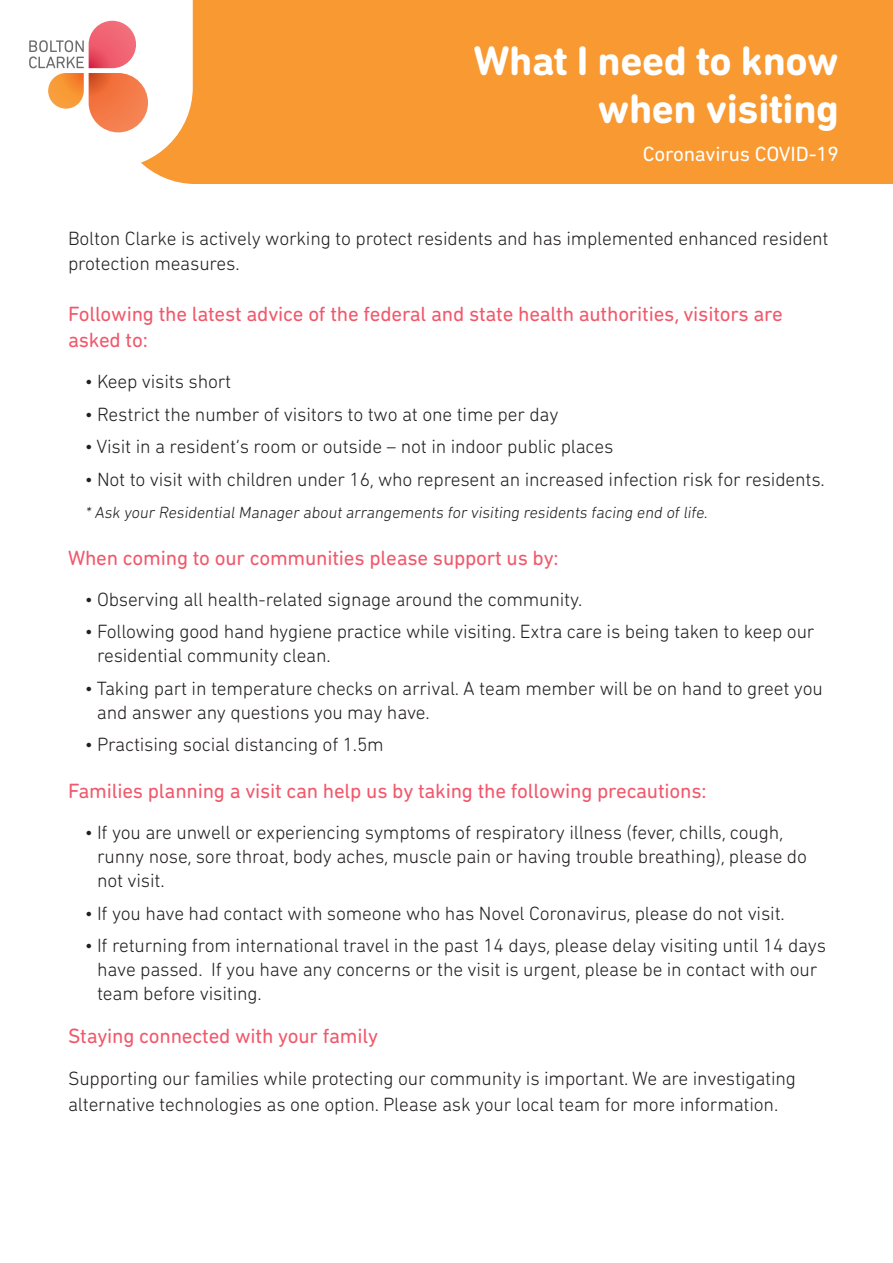
<style>
.page{position:relative;width:893px;height:1263px;background:#fff}
.page>*{position:absolute;margin:0;border:0;box-sizing:border-box;transform-origin:0 0}
.t1{font:700 42px/48px "DIN Next Rounded LT Pro";letter-spacing:-.01em;color:#fff;text-align:right}
.t2{font:21px/25.5px "DIN Next Rounded LT Pro";letter-spacing:-.01em;color:#f0596c}
.t3{font:21px "DIN Next Rounded LT Pro";letter-spacing:-.01em;color:#fff}
.t4{font:300 19.5px/24px "DIN Next Rounded LT Pro";letter-spacing:-.01em;color:#231f20}
.t5{font:300 16.5px "DIN Next Rounded LT Pro";color:#231f20}
</style>
<div class="page">
<div style="left:147px;top:0;width:746px;height:184px;background:#f89932"></div>
<svg style="left:29px;top:0;width:164px;height:168px"></svg>
<h1 class="t1" style="left:473px;top:37px;width:367px">What I need to know when visiting</h1>
<p class="t3" style="left:643px;top:142px;width:198px">Coronavirus COVID-19</p>
<p class="t4" style="left:68px;top:225px;width:762px;line-height:25.5px">Bolton Clarke is actively working to protect residents and has implemented enhanced resident protection measures.</p>
<p class="t2" style="left:68px;top:301px;width:716px">Following the latest advice of the federal and state health authorities, visitors are asked to:</p>
<p class="t4" style="left:85px;top:369px;width:148px">• Keep visits short</p>
<p class="t4" style="left:85px;top:402px;width:475px">• Restrict the number of visitors to two at one time per day</p>
<p class="t4" style="left:85px;top:434px;width:530px">• Visit in a resident’s room or outside – not in indoor public places</p>
<p class="t4" style="left:85px;top:467px;width:741px">• Not to visit with children under 16, who represent an increased infection risk for residents.</p>
<p class="t5" style="left:85px;top:503px;width:627px">* Ask your Residential Manager about arrangements for visiting residents facing end of life.</p>
<p class="t2" style="left:68px;top:545px;width:492px">When coming to our communities please support us by:</p>
<p class="t4" style="left:85px;top:587px;width:499px">• Observing all health-related signage around the community.</p>
<p class="t4" style="left:97px;top:619px;width:719px;text-indent:-12px">• Following good hand hygiene practice while visiting. Extra care is being taken to keep our residential community clean.</p>
<p class="t4" style="left:97px;top:676px;width:728px;text-indent:-12px">• Taking part in temperature checks on arrival. A team member will be on hand to greet you and answer any questions you may have.</p>
<p class="t4" style="left:85px;top:732px;width:300px">• Practising social distancing of 1.5m</p>
<p class="t2" style="left:68px;top:778px;width:640px">Families planning a visit can help us by taking the following precautions:</p>
<p class="t4" style="left:97px;top:820px;width:711px;text-indent:-12px">• If you are unwell or experiencing symptoms of respiratory illness (fever, chills, cough, runny nose, sore throat, body aches, muscle pain or having trouble breathing), please do not visit.</p>
<p class="t4" style="left:85px;top:901px;width:701px">• If you have had contact with someone who has Novel Coronavirus, please do not visit.</p>
<p class="t4" style="left:97px;top:933px;width:731px;text-indent:-12px">• If returning from international travel in the past 14 days, please delay visiting until 14 days have passed. If you have any concerns or the visit is urgent, please be in contact with our team before visiting.</p>
<p class="t2" style="left:68px;top:1022px;width:312px">Staying connected with your family</p>
<p class="t4" style="left:68px;top:1065px;width:730px;line-height:25.5px">Supporting our families while protecting our community is important. We are investigating alternative technologies as one option. Please ask your local team for more information.</p>
</div>
